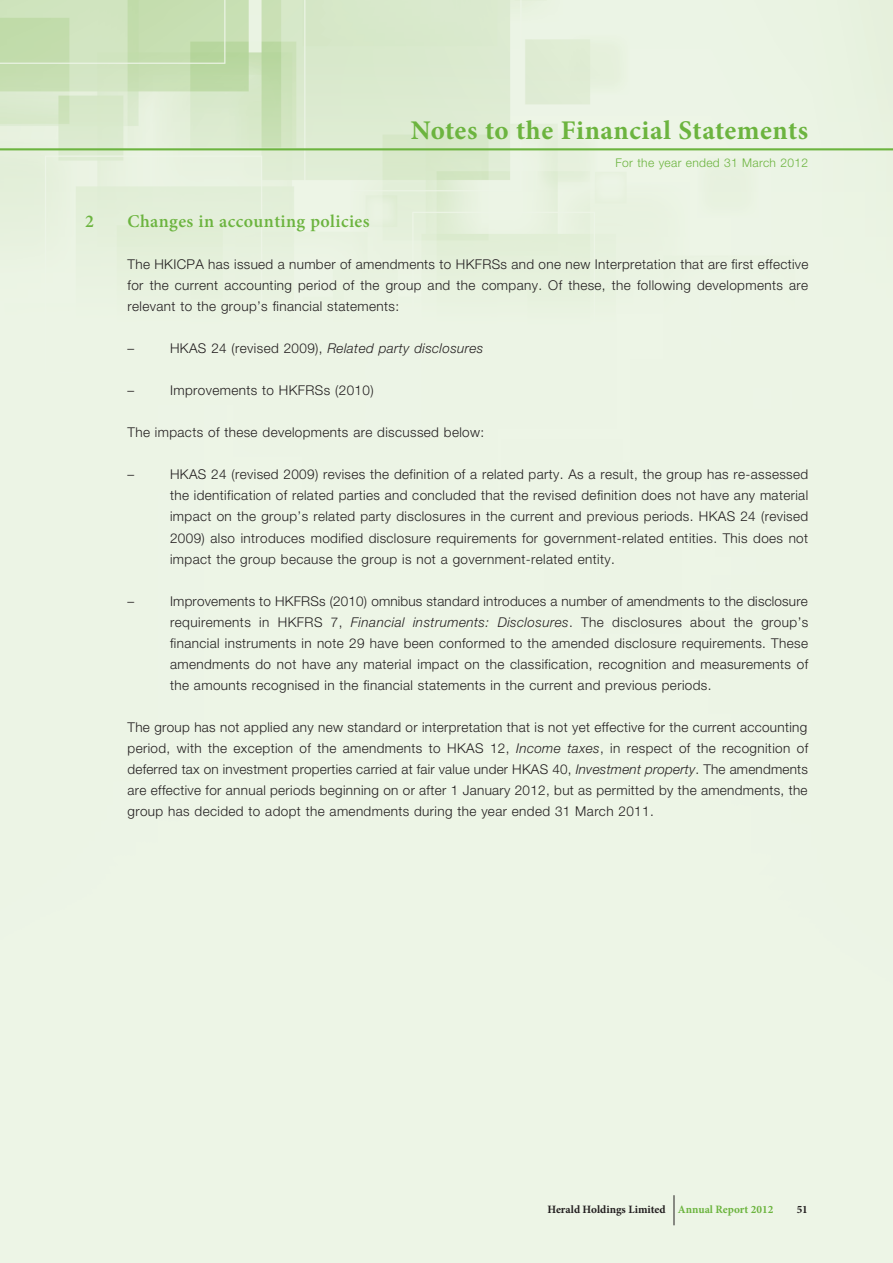
<style>
.page{position:relative;width:893px;height:1263px;background:#edf5e6}
.page>*{position:absolute;margin:0;border:0;box-sizing:border-box;transform-origin:0 0}
.t1{font:700 27px "Minion Pro";letter-spacing:.02em;color:#6cb43f}
.t2{font:600 18px "Minion Pro";letter-spacing:.02em;color:#6cb43f}
.t3{font:300 13.5px/21px "Helvetica Neue LT Std";letter-spacing:.03em;color:#231f20;text-align:justify}
.t4{font:italic 300 13.5px "Helvetica Neue LT Std";letter-spacing:.03em;color:#231f20}
.t5{font:300 12px "Helvetica Neue LT Std";letter-spacing:.03em;color:#6cb43f}
.t6{font:700 11.25px "Minion Pro";color:#231f20}
.s1{font-style:normal}
.s2{font-style:italic}
.s3{color:#6cb43f}
</style>
<div class="page">
<img style="left:0;top:0;width:893px;height:290px">
<hr style="left:674px;top:1195px;width:1px;height:30px;background:#231f20">
<hr style="left:0;top:148px;width:893px;height:2px;background:#6cb43f">
<h1 class="t1" style="left:411px;top:111px;width:399px">Notes to the Financial Statements</h1>
<p class="t5" style="left:615px;top:156px;width:194px">For the year ended 31 March 2012</p>
<h2 class="t2" style="left:85px;top:209px;width:10px">2</h2>
<h2 class="t2" style="left:128px;top:209px;width:243px">Changes in accounting policies</h2>
<p class="t3" style="left:128px;top:254px;width:682px">The HKICPA has issued a number of amendments to HKFRSs and one new Interpretation that are first effective for the current accounting period of the group and the company. Of these, the following developments are relevant to the group’s financial statements:</p>
<p class="t3" style="left:128px;top:338px;width:8px">–</p>
<p class="t4" style="left:170px;top:341px;width:315px"><span class="s1">HKAS 24 (revised 2009),</span> Related party disclosures</p>
<p class="t3" style="left:128px;top:380px;width:8px">–</p>
<p class="t3" style="left:170px;top:380px;width:205px">Improvements to HKFRSs (2010)</p>
<p class="t3" style="left:128px;top:422px;width:358px">The impacts of these developments are discussed below:</p>
<p class="t3" style="left:128px;top:464px;width:8px">–</p>
<p class="t3" style="left:170px;top:464px;width:640px">HKAS 24 (revised 2009) revises the definition of a related party. As a result, the group has re-assessed the identification of related parties and concluded that the revised definition does not have any material impact on the group’s related party disclosures in the current and previous periods. HKAS 24 (revised 2009) also introduces modified disclosure requirements for government-related entities. This does not impact the group because the group is not a government-related entity.</p>
<p class="t3" style="left:128px;top:590px;width:8px">–</p>
<p class="t3" style="left:170px;top:590px;width:640px">Improvements to HKFRSs (2010) omnibus standard introduces a number of amendments to the disclosure requirements in HKFRS 7, <span class="s2">Financial instruments: Disclosures</span>. The disclosures about the group’s financial instruments in note 29 have been conformed to the amended disclosure requirements. These amendments do not have any material impact on the classification, recognition and measurements of the amounts recognised in the financial statements in the current and previous periods.</p>
<p class="t3" style="left:128px;top:716px;width:682px">The group has not applied any new standard or interpretation that is not yet effective for the current accounting period, with the exception of the amendments to HKAS 12, <span class="s2">Income taxes</span>, in respect of the recognition of deferred tax on investment properties carried at fair value under HKAS 40, <span class="s2">Investment property</span>. The amendments are effective for annual periods beginning on or after 1 January 2012, but as permitted by the amendments, the group has decided to adopt the amendments during the year ended 31 March 2011.</p>
<p class="t6" style="left:547px;top:1202px;width:227px">Herald Holdings Limited <span class="s3">Annual Report 2012</span></p>
<p class="t6" style="left:797px;top:1202px;width:13px">51</p>
</div>
